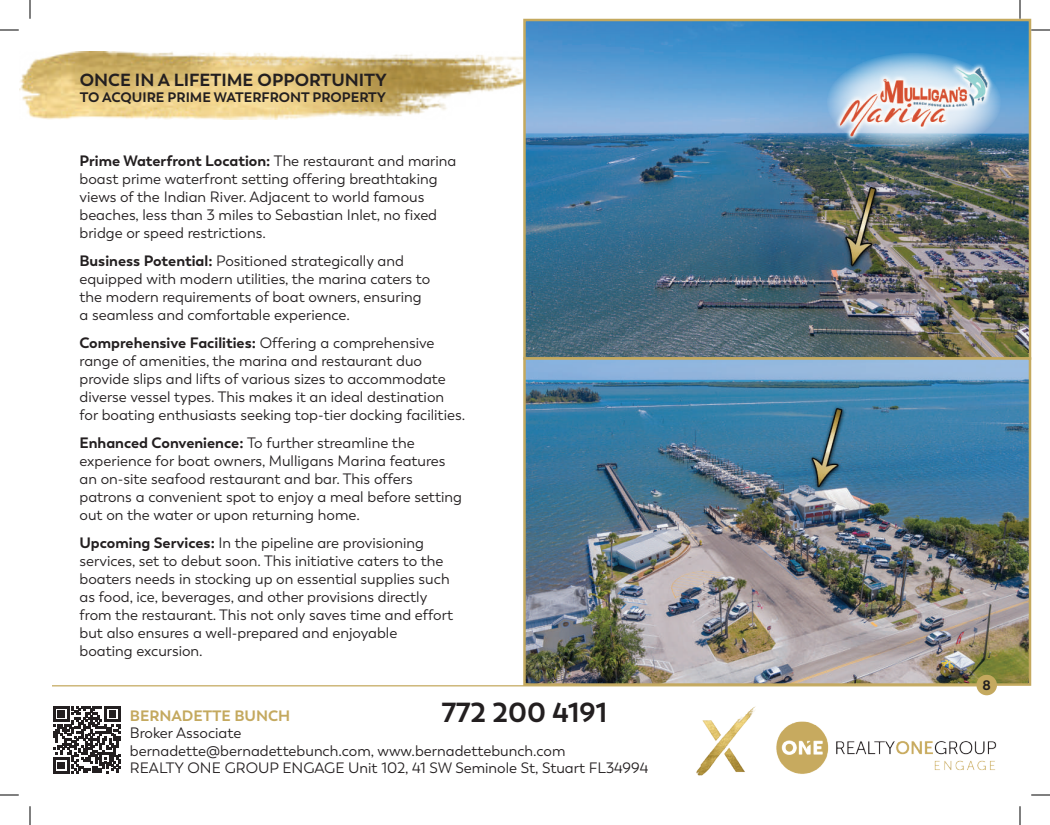
<style>
.page{position:relative;width:1050px;height:825px;background:#fff}
.page>*{position:absolute;margin:0;border:0;box-sizing:border-box;transform-origin:0 0}
.t1{font:700 27.5px "Trenda";color:#231f20}
.t2{font:700 17.5px "Trenda";color:#231f20}
.t3{font:15px/18px "Trenda";color:#231f20}
.t4{font:700 15px "Trenda";color:#c4a95f}
.t5{font:700 13.75px "Trenda";color:#231f20}
.s1{font-weight:700}
</style>
<div class="page">
<svg style="left:53px;top:706px;width:68px;height:67px"></svg>
<hr style="left:52px;top:685px;width:945px;height:1px;background:#c4a95f">
<img style="left:776px;top:721px;width:221px;height:53px">
<img style="left:696px;top:706px;width:60px;height:70px">
<img style="left:19px;top:51px;width:504px;height:68px">
<img style="left:526px;top:22px;width:502px;height:661px">
<div style="left:523px;top:19px;width:508px;height:341px;border:2px solid #c4a95f"></div>
<div style="left:523px;top:357px;width:508px;height:329px;border:2px solid #c4a95f"></div>
<svg style="left:827px;top:53px;width:174px;height:99px"></svg>
<img style="left:831px;top:59px;width:166px;height:86px">
<div style="left:976px;top:675px;width:21px;height:20px;background:#c4a95f;border-radius:50%"></div>
<svg style="left:0;top:29px;width:19px;height:2px"></svg>
<svg style="left:1031px;top:29px;width:19px;height:2px"></svg>
<svg style="left:0;top:794px;width:19px;height:2px"></svg>
<svg style="left:1031px;top:794px;width:19px;height:2px"></svg>
<svg style="left:29px;top:0;width:2px;height:19px"></svg>
<svg style="left:29px;top:806px;width:2px;height:19px"></svg>
<svg style="left:1019px;top:0;width:2px;height:19px"></svg>
<svg style="left:1019px;top:806px;width:2px;height:19px"></svg>
<p class="t2" style="left:80px;top:69px;width:309px">ONCE IN A LIFETIME OPPORTUNITY</p>
<p class="t5" style="left:80px;top:89px;width:308px">TO ACQUIRE PRIME WATERFRONT PROPERTY</p>
<p class="t3" style="left:79px;top:152px;width:378px"><span class="s1">Prime Waterfront Location:</span> The restaurant and marina boast prime waterfront setting offering breathtaking views of the Indian River. Adjacent to world famous beaches, less than 3 miles to Sebastian Inlet, no fixed bridge or speed restrictions.</p>
<p class="t3" style="left:79px;top:252px;width:352px"><span class="s1">Business Potential:</span> Positioned strategically and equipped with modern utilities, the marina caters to the modern requirements of boat owners, ensuring a seamless and comfortable experience.</p>
<p class="t3" style="left:79px;top:334px;width:387px"><span class="s1">Comprehensive Facilities:</span> Offering a comprehensive range of amenities, the marina and restaurant duo provide slips and lifts of various sizes to accommodate diverse vessel types. This makes it an ideal destination for boating enthusiasts seeking top-tier docking facilities.</p>
<p class="t3" style="left:79px;top:434px;width:384px"><span class="s1">Enhanced Convenience:</span> To further streamline the experience for boat owners, Mulligans Marina features an on-site seafood restaurant and bar. This offers patrons a convenient spot to enjoy a meal before setting out on the water or upon returning home.</p>
<p class="t3" style="left:79px;top:534px;width:375px"><span class="s1">Upcoming Services:</span> In the pipeline are provisioning services, set to debut soon. This initiative caters to the boaters needs in stocking up on essential supplies such as food, ice, beverages, and other provisions directly from the restaurant. This not only saves time and effort but also ensures a well-prepared and enjoyable boating excursion.</p>
<h1 class="t1" style="left:442px;top:695px;width:167px">772 200 4191</h1>
<p class="t4" style="left:130px;top:706px;width:162px">BERNADETTE BUNCH</p>
<p class="t3" style="left:130px;top:724px;width:520px;line-height:17.5px">Broker Associate<br>bernadette@bernadettebunch.com, www.bernadettebunch.com<br>REALTY ONE GROUP ENGAGE Unit 102, 41 SW Seminole St, Stuart FL34994</p>
<p class="t5" style="left:983px;top:676px;width:10px">8</p>
</div>
